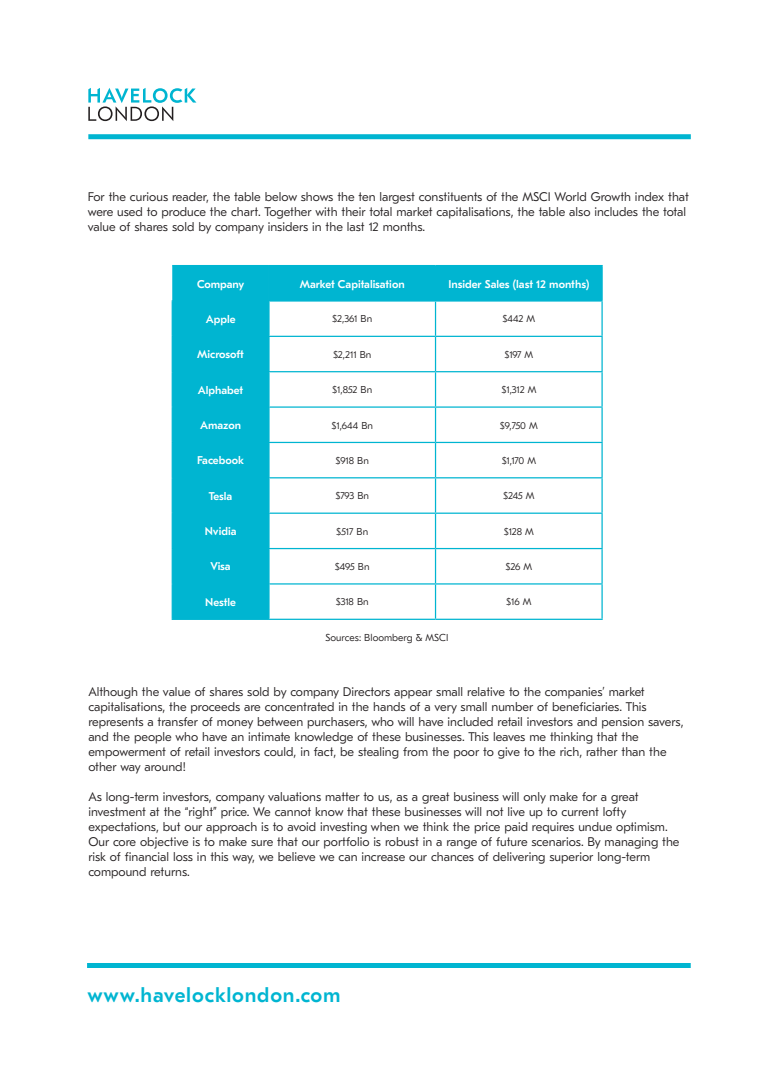
<style>
.page{position:relative;width:778px;height:1087px;background:#fff}
.page>*{position:absolute;margin:0;border:0;box-sizing:border-box;transform-origin:0 0}
.Fund_name{font:500 20.75px "GT Eesti Text";letter-spacing:.04em;color:#00b5d1}
.t1{font:300 12.5px/15px "GT Eesti Text";color:#231f20}
.t2{font:500 11.25px "GT Eesti Text";color:#fff}
.t3{font:300 10px "GT Eesti Text";color:#231f20}
</style>
<div class="page">
<svg style="left:88px;top:88px;width:108px;height:33px"></svg>
<div style="left:88px;top:134px;width:603px;height:5px;background:#00b5d1"></div>
<div style="left:87px;top:962px;width:604px;height:5px;background:#00b5d1"></div>
<div style="left:172px;top:266px;width:96px;height:352px;background:#00b5d1"></div>
<div style="left:270px;top:266px;width:331px;height:34px;background:#00b5d1"></div>
<hr style="left:435px;top:301px;width:1px;height:34px;background:#00b5d1">
<hr style="left:601px;top:301px;width:2px;height:34px;background:#00b5d1">
<hr style="left:435px;top:337px;width:1px;height:34px;background:#00b5d1">
<hr style="left:601px;top:337px;width:2px;height:34px;background:#00b5d1">
<hr style="left:435px;top:372px;width:1px;height:34px;background:#00b5d1">
<hr style="left:601px;top:372px;width:2px;height:34px;background:#00b5d1">
<hr style="left:435px;top:407px;width:1px;height:34px;background:#00b5d1">
<hr style="left:601px;top:407px;width:2px;height:34px;background:#00b5d1">
<hr style="left:435px;top:443px;width:1px;height:34px;background:#00b5d1">
<hr style="left:601px;top:443px;width:2px;height:34px;background:#00b5d1">
<hr style="left:435px;top:478px;width:1px;height:34px;background:#00b5d1">
<hr style="left:601px;top:478px;width:2px;height:34px;background:#00b5d1">
<hr style="left:435px;top:513px;width:1px;height:34px;background:#00b5d1">
<hr style="left:601px;top:513px;width:2px;height:34px;background:#00b5d1">
<hr style="left:269px;top:547px;width:166px;height:2px;background:#00b5d1">
<hr style="left:435px;top:547px;width:168px;height:2px;background:#00b5d1">
<hr style="left:435px;top:549px;width:1px;height:34px;background:#00b5d1">
<hr style="left:601px;top:549px;width:2px;height:34px;background:#00b5d1">
<hr style="left:269px;top:583px;width:166px;height:1px;background:#00b5d1">
<hr style="left:435px;top:583px;width:168px;height:1px;background:#00b5d1">
<hr style="left:435px;top:584px;width:1px;height:34px;background:#00b5d1">
<hr style="left:601px;top:584px;width:2px;height:34px;background:#00b5d1">
<hr style="left:269px;top:618px;width:166px;height:1px;background:#00b5d1">
<hr style="left:435px;top:618px;width:168px;height:1px;background:#00b5d1">
<hr style="left:435px;top:265px;width:168px;height:1px;background:#00b5d1">
<hr style="left:601px;top:266px;width:2px;height:34px;background:#00b5d1">
<hr style="left:435px;top:300px;width:168px;height:1px;background:#00b5d1">
<hr style="left:269px;top:335px;width:166px;height:2px;background:#00b5d1">
<hr style="left:435px;top:335px;width:168px;height:2px;background:#00b5d1">
<hr style="left:269px;top:371px;width:166px;height:1px;background:#00b5d1">
<hr style="left:435px;top:371px;width:168px;height:1px;background:#00b5d1">
<hr style="left:269px;top:406px;width:166px;height:1px;background:#00b5d1">
<hr style="left:435px;top:406px;width:168px;height:1px;background:#00b5d1">
<hr style="left:269px;top:441px;width:166px;height:2px;background:#00b5d1">
<hr style="left:435px;top:441px;width:168px;height:2px;background:#00b5d1">
<hr style="left:269px;top:477px;width:166px;height:1px;background:#00b5d1">
<hr style="left:435px;top:477px;width:168px;height:1px;background:#00b5d1">
<hr style="left:269px;top:512px;width:166px;height:1px;background:#00b5d1">
<hr style="left:435px;top:512px;width:168px;height:1px;background:#00b5d1">
<hr style="left:172px;top:301px;width:1px;height:34px;background:#00b5d1">
<hr style="left:268px;top:301px;width:2px;height:34px;background:#00b5d1">
<hr style="left:172px;top:335px;width:97px;height:2px;background:#00b5d1">
<hr style="left:172px;top:337px;width:1px;height:34px;background:#00b5d1">
<hr style="left:268px;top:337px;width:2px;height:34px;background:#00b5d1">
<hr style="left:172px;top:371px;width:97px;height:1px;background:#00b5d1">
<hr style="left:172px;top:372px;width:1px;height:34px;background:#00b5d1">
<hr style="left:268px;top:372px;width:2px;height:34px;background:#00b5d1">
<hr style="left:172px;top:406px;width:97px;height:1px;background:#00b5d1">
<hr style="left:172px;top:407px;width:1px;height:34px;background:#00b5d1">
<hr style="left:268px;top:407px;width:2px;height:34px;background:#00b5d1">
<hr style="left:172px;top:441px;width:97px;height:2px;background:#00b5d1">
<hr style="left:172px;top:443px;width:1px;height:34px;background:#00b5d1">
<hr style="left:268px;top:443px;width:2px;height:34px;background:#00b5d1">
<hr style="left:172px;top:477px;width:97px;height:1px;background:#00b5d1">
<hr style="left:172px;top:478px;width:1px;height:34px;background:#00b5d1">
<hr style="left:268px;top:478px;width:2px;height:34px;background:#00b5d1">
<hr style="left:172px;top:549px;width:1px;height:34px;background:#00b5d1">
<hr style="left:268px;top:549px;width:2px;height:34px;background:#00b5d1">
<hr style="left:172px;top:583px;width:97px;height:1px;background:#00b5d1">
<hr style="left:172px;top:584px;width:1px;height:34px;background:#00b5d1">
<hr style="left:268px;top:584px;width:2px;height:34px;background:#00b5d1">
<hr style="left:172px;top:618px;width:97px;height:1px;background:#00b5d1">
<hr style="left:269px;top:265px;width:166px;height:1px;background:#00b5d1">
<hr style="left:435px;top:266px;width:1px;height:34px;background:#00b5d1">
<hr style="left:269px;top:300px;width:166px;height:1px;background:#00b5d1">
<hr style="left:172px;top:265px;width:97px;height:1px;background:#00b5d1">
<hr style="left:268px;top:266px;width:2px;height:34px;background:#00b5d1">
<hr style="left:172px;top:300px;width:97px;height:1px;background:#00b5d1">
<hr style="left:172px;top:512px;width:97px;height:1px;background:#00b5d1">
<hr style="left:172px;top:513px;width:1px;height:34px;background:#00b5d1">
<hr style="left:268px;top:513px;width:2px;height:34px;background:#00b5d1">
<hr style="left:172px;top:547px;width:97px;height:2px;background:#00b5d1">
<p class="t1" style="left:88px;top:189px;width:603px">For the curious reader, the table below shows the ten largest constituents of the MSCI World Growth index that were used to produce the chart. Together with their total market capitalisations, the table also includes the total value of shares sold by company insiders in the last 12 months.</p>
<p class="t2" style="left:197px;top:277px;width:49px">Company</p>
<p class="t2" style="left:300px;top:277px;width:106px">Market Capitalisation</p>
<p class="t2" style="left:448px;top:277px;width:142px">Insider Sales (last 12 months)</p>
<p class="t2" style="left:206px;top:313px;width:31px">Apple</p>
<p class="t3" style="left:332px;top:313px;width:42px">$2,361 Bn</p>
<p class="t3" style="left:503px;top:313px;width:34px">$442 M</p>
<p class="t2" style="left:197px;top:348px;width:48px">Microsoft</p>
<p class="t3" style="left:333px;top:348px;width:40px">$2,211 Bn</p>
<p class="t3" style="left:504px;top:348px;width:30px">$197 M</p>
<p class="t2" style="left:198px;top:383px;width:47px">Alphabet</p>
<p class="t3" style="left:332px;top:384px;width:42px">$1,852 Bn</p>
<p class="t3" style="left:501px;top:384px;width:36px">$1,312 M</p>
<p class="t2" style="left:200px;top:419px;width:42px">Amazon</p>
<p class="t3" style="left:331px;top:419px;width:43px">$1,644 Bn</p>
<p class="t3" style="left:500px;top:419px;width:39px">$9,750 M</p>
<p class="t2" style="left:197px;top:454px;width:48px">Facebook</p>
<p class="t3" style="left:335px;top:455px;width:35px">$918 Bn</p>
<p class="t3" style="left:502px;top:455px;width:36px">$1,170 M</p>
<p class="t2" style="left:209px;top:489px;width:25px">Tesla</p>
<p class="t3" style="left:335px;top:490px;width:35px">$793 Bn</p>
<p class="t3" style="left:503px;top:490px;width:33px">$245 M</p>
<p class="t2" style="left:205px;top:525px;width:33px">Nvidia</p>
<p class="t3" style="left:336px;top:525px;width:33px">$517 Bn</p>
<p class="t3" style="left:504px;top:525px;width:32px">$128 M</p>
<p class="t2" style="left:210px;top:560px;width:22px">Visa</p>
<p class="t3" style="left:335px;top:561px;width:36px">$495 Bn</p>
<p class="t3" style="left:505px;top:561px;width:28px">$26 M</p>
<p class="t2" style="left:205px;top:595px;width:32px">Nestle</p>
<p class="t3" style="left:336px;top:596px;width:35px">$318 Bn</p>
<p class="t3" style="left:506px;top:596px;width:27px">$16 M</p>
<p class="t3" style="left:326px;top:632px;width:124px">Sources: Bloomberg &amp; MSCI</p>
<p class="t1" style="left:88px;top:684px;width:597px">Although the value of shares sold by company Directors appear small relative to the companies’ market capitalisations, the proceeds are concentrated in the hands of a very small number of beneficiaries. This represents a transfer of money between purchasers, who will have included retail investors and pension savers, and the people who have an intimate knowledge of these businesses. This leaves me thinking that the empowerment of retail investors could, in fact, be stealing from the poor to give to the rich, rather than the other way around!</p>
<p class="t1" style="left:88px;top:789px;width:593px">As long-term investors, company valuations matter to us, as a great business will only make for a great investment at the “right” price. We cannot know that these businesses will not live up to current lofty expectations, but our approach is to avoid investing when we think the price paid requires undue optimism.<br>Our core objective is to make sure that our portfolio is robust in a range of future scenarios. By managing the risk of financial loss in this way, we believe we can increase our chances of delivering superior long-term compound returns.</p>
<p class="Fund_name" style="left:87px;top:983px;width:255px">www.havelocklondon.com</p>
</div>
